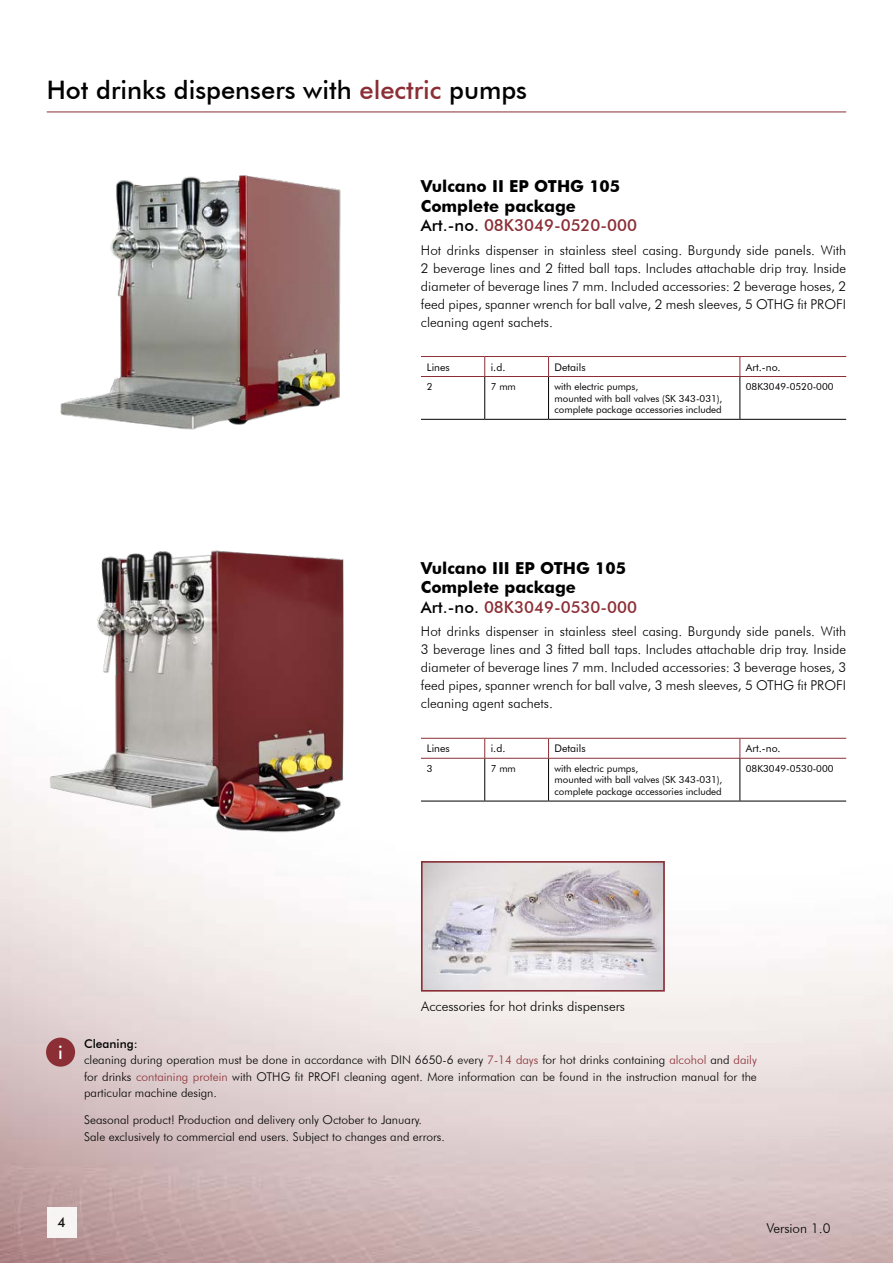
<style>
.page{position:relative;width:893px;height:1263px;background:#fff}
.page>*{position:absolute;margin:0;border:0;box-sizing:border-box;transform-origin:0 0}
.t1{font:500 25.5px "Futura BT";color:#000}
.t2{font:500 18px "Futura BT";color:#fff}
.t3{font:700 16.5px/19.5px "Futura BT";color:#000}
.t4{font:300 13.5px/18px "Futura BT";color:#000;text-align:justify}
.t5{font:500 13.5px "Futura BT";color:#000}
.t6{font:300 12px/16.5px "Futura BT";color:#000}
.t7{font:10.5px "Futura BT";color:#000}
.t8{font:9.75px/11.7px "Futura BT";color:#000}
.s1{color:#8b2e35}
.s2{font-weight:500}
.s3{font-weight:500;color:#8b2e35}
</style>
<div class="page">
<img style="left:0;top:111px;width:893px;height:1152px">
<div style="left:47px;top:1207px;width:29px;height:30px;background:#f7f4f4"></div>
<hr style="left:47px;top:112px;width:799px;height:1px;background:#8b2e35">
<img style="left:54px;top:168px;width:300px;height:272px">
<img style="left:47px;top:547px;width:306px;height:285px">
<svg style="left:484px;top:357px;width:1px;height:19px"></svg>
<svg style="left:548px;top:357px;width:1px;height:19px"></svg>
<svg style="left:739px;top:357px;width:1px;height:19px"></svg>
<hr style="left:421px;top:356px;width:64px;height:1px;background:#8b2e35">
<hr style="left:485px;top:356px;width:64px;height:1px;background:#8b2e35">
<hr style="left:549px;top:356px;width:191px;height:1px;background:#8b2e35">
<hr style="left:740px;top:356px;width:106px;height:1px;background:#8b2e35">
<hr style="left:421px;top:376px;width:64px;height:1px;background:#8b2e35">
<hr style="left:485px;top:376px;width:64px;height:1px;background:#8b2e35">
<hr style="left:549px;top:376px;width:191px;height:1px;background:#8b2e35">
<hr style="left:740px;top:376px;width:106px;height:1px;background:#8b2e35">
<hr style="left:484px;top:377px;width:1px;height:42px;background:#000">
<hr style="left:548px;top:377px;width:1px;height:42px;background:#000">
<hr style="left:739px;top:377px;width:1px;height:42px;background:#000">
<hr style="left:421px;top:419px;width:64px;height:1px;background:#000">
<hr style="left:485px;top:419px;width:64px;height:1px;background:#000">
<hr style="left:549px;top:419px;width:191px;height:1px;background:#000">
<hr style="left:740px;top:419px;width:106px;height:1px;background:#000">
<svg style="left:484px;top:739px;width:1px;height:19px"></svg>
<svg style="left:548px;top:739px;width:1px;height:19px"></svg>
<svg style="left:739px;top:739px;width:1px;height:19px"></svg>
<hr style="left:421px;top:738px;width:64px;height:1px;background:#8b2e35">
<hr style="left:485px;top:738px;width:64px;height:1px;background:#8b2e35">
<hr style="left:549px;top:738px;width:191px;height:1px;background:#8b2e35">
<hr style="left:740px;top:738px;width:106px;height:1px;background:#8b2e35">
<hr style="left:421px;top:758px;width:64px;height:1px;background:#8b2e35">
<hr style="left:485px;top:758px;width:64px;height:1px;background:#8b2e35">
<hr style="left:549px;top:758px;width:191px;height:1px;background:#8b2e35">
<hr style="left:740px;top:758px;width:106px;height:1px;background:#8b2e35">
<hr style="left:484px;top:759px;width:1px;height:42px;background:#000">
<hr style="left:548px;top:759px;width:1px;height:42px;background:#000">
<hr style="left:739px;top:759px;width:1px;height:42px;background:#000">
<hr style="left:421px;top:801px;width:64px;height:1px;background:#000">
<hr style="left:485px;top:801px;width:64px;height:1px;background:#000">
<hr style="left:549px;top:801px;width:191px;height:1px;background:#000">
<hr style="left:740px;top:801px;width:106px;height:1px;background:#000">
<img style="left:424px;top:864px;width:238px;height:124px">
<div style="left:421px;top:861px;width:244px;height:130px;border:2px solid #8b2e35"></div>
<div style="left:47px;top:1039px;width:27px;height:26px;background:#8b2e35;border-radius:50%"></div>
<div style="left:46px;top:1037px;width:29px;height:30px;border:2px solid #8b2e35;border-radius:50%"></div>
<h1 class="t1" style="left:47px;top:75px;width:482px">Hot drinks dispensers with <span class="s1">electric</span> pumps</h1>
<p class="t3" style="left:421px;top:176px;width:218px">Vulcano II EP OTHG 105<br>Complete package<br><span class="s2">Art.-no.</span> <span class="s3">08K3049-0520-000</span></p>
<p class="t4" style="left:421px;top:241px;width:427px">Hot drinks dispenser in stainless steel casing. Burgundy side panels. With 2 beverage lines and 2 fitted ball taps. Includes attachable drip tray. Inside diameter of beverage lines 7 mm. Included accessories: 2 beverage hoses, 2 feed pipes, spanner wrench for ball valve, 2 mesh sleeves, 5 OTHG fit PROFI cleaning agent sachets.</p>
<p class="t7" style="left:427px;top:360px;width:24px">Lines</p>
<p class="t7" style="left:491px;top:360px;width:16px">i.d.</p>
<p class="t7" style="left:554px;top:360px;width:33px">Details</p>
<p class="t7" style="left:746px;top:360px;width:36px">Art.-no.</p>
<p class="t8" style="left:427px;top:380px;width:7px">2</p>
<p class="t8" style="left:491px;top:380px;width:27px">7 mm</p>
<p class="t8" style="left:554px;top:380px;width:169px">with electric pumps,<br>mounted with ball valves (SK 343-031), complete package accessories included</p>
<p class="t8" style="left:746px;top:380px;width:89px">08K3049-0520-000</p>
<p class="t3" style="left:421px;top:558px;width:218px">Vulcano III EP OTHG 105<br>Complete package<br><span class="s2">Art.-no.</span> <span class="s3">08K3049-0530-000</span></p>
<p class="t4" style="left:421px;top:622px;width:427px">Hot drinks dispenser in stainless steel casing. Burgundy side panels. With 3 beverage lines and 3 fitted ball taps. Includes attachable drip tray. Inside diameter of beverage lines 7 mm. Included accessories: 3 beverage hoses, 3 feed pipes, spanner wrench for ball valve, 3 mesh sleeves, 5 OTHG fit PROFI cleaning agent sachets.</p>
<p class="t7" style="left:427px;top:742px;width:24px">Lines</p>
<p class="t7" style="left:491px;top:742px;width:16px">i.d.</p>
<p class="t7" style="left:554px;top:742px;width:33px">Details</p>
<p class="t7" style="left:746px;top:742px;width:36px">Art.-no.</p>
<p class="t8" style="left:427px;top:762px;width:7px">3</p>
<p class="t8" style="left:491px;top:762px;width:27px">7 mm</p>
<p class="t8" style="left:554px;top:762px;width:169px">with electric pumps,<br>mounted with ball valves (SK 343-031), complete package accessories included</p>
<p class="t8" style="left:746px;top:762px;width:89px">08K3049-0530-000</p>
<h2 class="t2" style="left:58px;top:1041px;width:6px">i</h2>
<p class="t4" style="left:421px;top:997px;width:205px">Accessories for hot drinks dispensers</p>
<p class="t6" style="left:84px;top:1035px;width:674px"><span class="s2">Cleaning:<br></span>cleaning during operation must be done in accordance with DIN 6650-6 every <span class="s1">7-14 days</span> for hot drinks containing <span class="s1">alcohol</span> and <span class="s1">daily </span>for drinks <span class="s1">containing protein</span> with OTHG fit PROFI cleaning agent. More information can be found in the instruction manual for the particular machine design.</p>
<p class="t6" style="left:84px;top:1112px;width:339px">Seasonal product! Production and delivery only October to January.</p>
<p class="t6" style="left:84px;top:1128px;width:362px">Sale exclusively to commercial end users. Subject to changes and errors.</p>
<p class="t5" style="left:58px;top:1214px;width:10px">4</p>
<p class="t4" style="left:767px;top:1219px;width:65px">Version 1.0</p>
</div>
